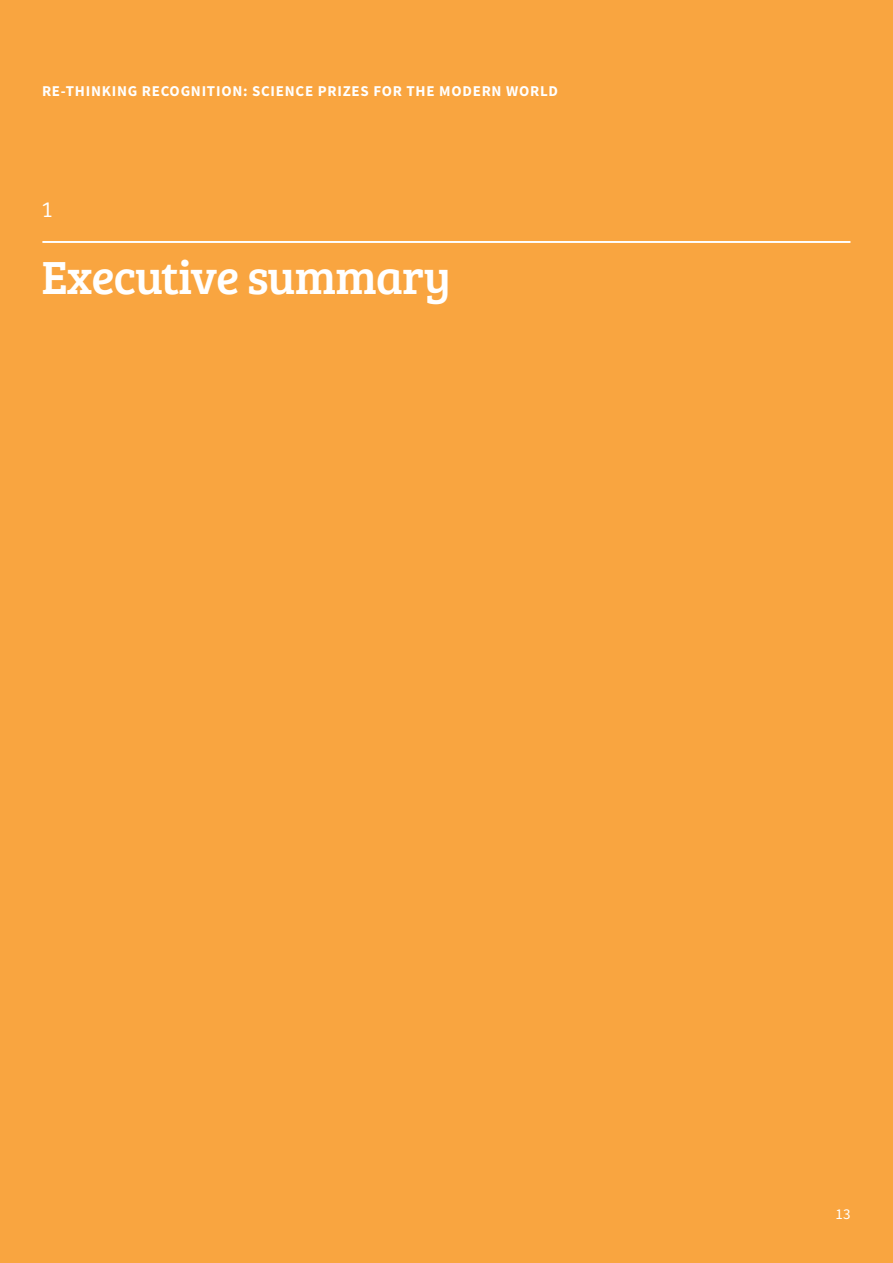
<style>
.page{position:relative;width:893px;height:1263px;background:#f9a540}
.page>*{position:absolute;margin:0;border:0;box-sizing:border-box;transform-origin:0 0}
.Section_Heading{font:48px "Bree Serif";letter-spacing:-.02em;color:#fff}
.Page_title{font:22.5px "Bree Serif Lt";color:#fff}
.Body_Copy_Title{font:700 15px "Source Sans Pro";letter-spacing:.05em;color:#fff}
.t1{font:15px "Source Sans Pro";color:#fff}
</style>
<div class="page">
<hr style="left:42px;top:241px;width:808px;height:2px;background:#fff">
<p class="Body_Copy_Title" style="left:42px;top:81px;width:517px">RE-THINKING RECOGNITION: SCIENCE PRIZES FOR THE MODERN WORLD</p>
<p class="Page_title" style="left:43px;top:193px;width:11px">1</p>
<p class="Section_Heading" style="left:41px;top:242px;width:411px">Executive summary</p>
<p class="t1" style="left:835px;top:1204px;width:16px">13</p>
</div>
